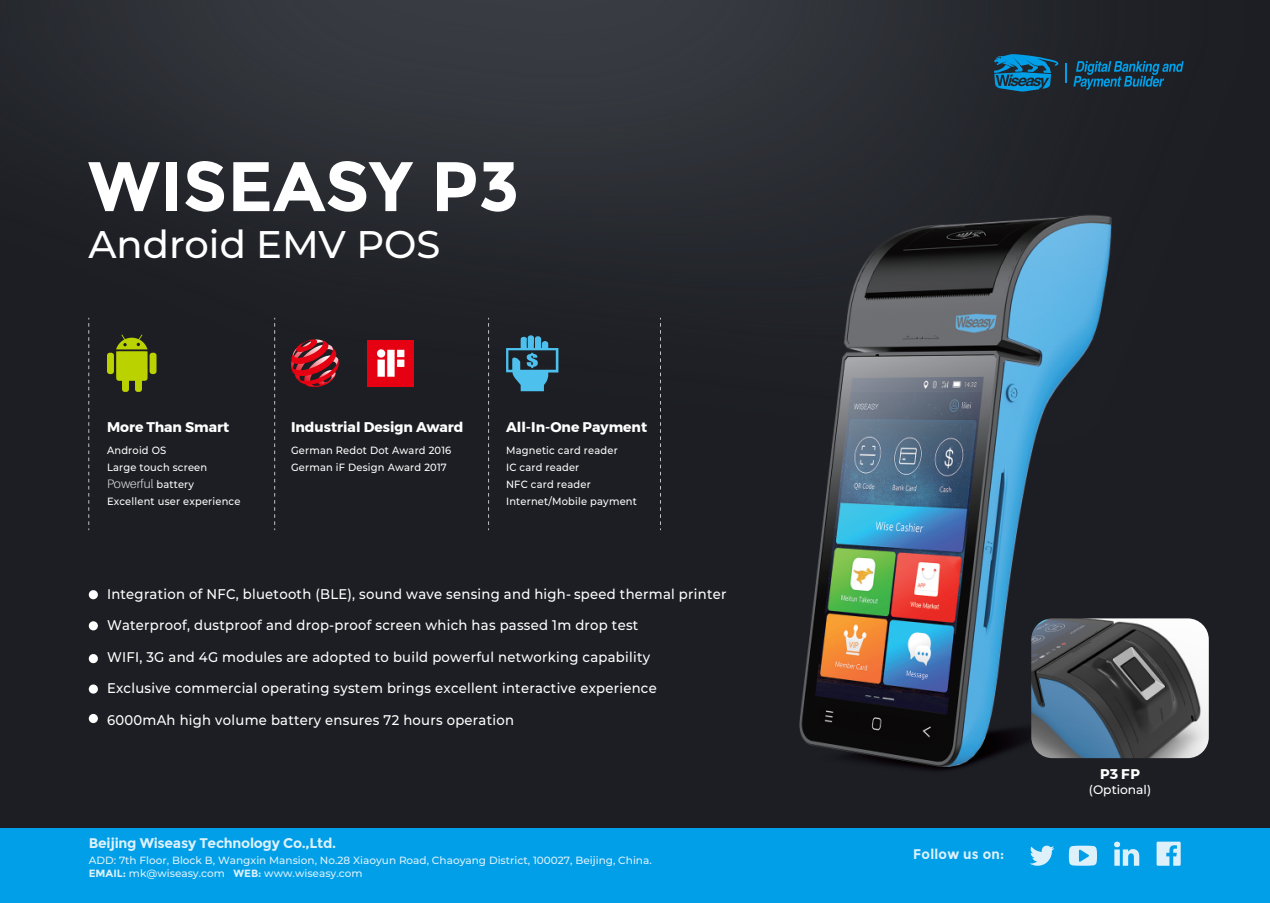
<style>
.page{position:relative;width:1270px;height:903px;background:#fff}
.page>*{position:absolute;margin:0;border:0;box-sizing:border-box;transform-origin:0 0}
.t1{font:700 70px "Montserrat";color:#fff}
.t2{font:500 38.5px "Montserrat";color:#fff}
.t3{font:500 14px "Montserrat";letter-spacing:.02em;color:#fff;scale:.94 1}
.t4{font:700 14px "Montserrat";color:#fff}
.t5{font:700 14px "Montserrat";letter-spacing:-.02em;color:#def1fb}
.t6{font:700 14px "Montserrat";letter-spacing:.02em;color:#def1fb;scale:.94 1}
.t7{font:300 12.25px "Aileron";color:#dbdcdc}
.t8{font:500 12.25px "Montserrat";color:#fff}
.t9{font:500 10.5px/17px "Montserrat";letter-spacing:.02em;color:#fff;scale:.94 1}
.t10{font:500 10.5px/13.1px "Montserrat";color:#def1fb}
.s1{font-family:"Montserrat";font-weight:500;font-size:10.5px;color:#fff}
.s2{font-weight:700}
</style>
<div class="page">
<img style="left:0;top:0;width:1270px;height:828px">
<svg style="left:291px;top:339px;width:48px;height:48px;background:#912530"></svg>
<div style="left:122px;top:378px;width:7px;height:14px;background:#bad200;border-radius:3px"></div>
<div style="left:135px;top:378px;width:7px;height:14px;background:#bad200;border-radius:3px"></div>
<div style="left:150px;top:353px;width:7px;height:21px;background:#bad200;border-radius:3px"></div>
<div style="left:107px;top:353px;width:7px;height:21px;background:#bad200;border-radius:3px"></div>
<svg style="left:116px;top:334px;width:32px;height:47px;background:#99ac07"></svg>
<svg style="left:506px;top:335px;width:52px;height:56px;background:#32687f"></svg>
<div style="left:368px;top:340px;width:46px;height:46px;background:#e50012"></div>
<svg style="left:377px;top:349px;width:27px;height:28px"></svg>
<svg style="left:1073px;top:61px;width:111px;height:29px;background:#154660"></svg>
<svg style="left:994px;top:54px;width:65px;height:38px;background:#116189"></svg>
<svg style="left:1066px;top:63px;width:1px;height:20px"></svg>
<svg style="left:88px;top:318px;width:1px;height:212px"></svg>
<svg style="left:274px;top:318px;width:1px;height:212px"></svg>
<svg style="left:488px;top:318px;width:1px;height:212px"></svg>
<svg style="left:660px;top:318px;width:1px;height:212px"></svg>
<div style="left:89px;top:590px;width:9px;height:9px;background:#fff;border-radius:50%"></div>
<div style="left:89px;top:621px;width:9px;height:9px;background:#fff;border-radius:50%"></div>
<div style="left:89px;top:654px;width:9px;height:9px;background:#fff;border-radius:50%"></div>
<div style="left:89px;top:684px;width:9px;height:10px;background:#fff;border-radius:50%"></div>
<div style="left:89px;top:714px;width:9px;height:9px;background:#fff;border-radius:50%"></div>
<img style="left:1031px;top:618px;width:178px;height:140px">
<div style="left:0;top:828px;width:1270px;height:75px;background:#009fe8"></div>
<svg style="left:1114px;top:841px;width:25px;height:25px"></svg>
<svg style="left:1157px;top:841px;width:24px;height:25px"></svg>
<svg style="left:1069px;top:846px;width:28px;height:20px"></svg>
<svg style="left:1030px;top:846px;width:24px;height:20px"></svg>
<h1 class="t1" style="left:88px;top:145px;width:433px">WISEASY P3</h1>
<h2 class="t2" style="left:88px;top:217px;width:354px">Android EMV POS</h2>
<p class="t4" style="left:107px;top:416px;width:124px">More Than Smart</p>
<p class="t9" style="left:107px;top:441px;width:108px">Android OS<br>Large touch screen</p>
<p class="t7" style="left:107px;top:477px;width:89px">Powerful <span class="s1">battery</span></p>
<p class="t9" style="left:107px;top:492px;width:144px">Excellent user experience</p>
<p class="t4" style="left:291px;top:416px;width:174px">Industrial Design Award</p>
<p class="t9" style="left:291px;top:441px;width:172px">German Redot Dot Award 2016<br>German iF Design Award 2017</p>
<p class="t4" style="left:506px;top:416px;width:143px">All-In-One Payment</p>
<p class="t9" style="left:506px;top:441px;width:141px">Magnetic card reader<br>IC card reader<br>NFC card reader<br>Internet/Mobile payment</p>
<p class="t3" style="left:107px;top:584px;width:661px">Integration of NFC, bluetooth (BLE), sound wave sensing and high- speed thermal printer</p>
<p class="t3" style="left:107px;top:615px;width:567px">Waterproof, dustproof and drop-proof screen which has passed 1m drop test</p>
<p class="t3" style="left:107px;top:647px;width:579px">WIFI, 3G and 4G modules are adopted to build powerful networking capability</p>
<p class="t3" style="left:107px;top:678px;width:586px">Exclusive commercial operating system brings excellent interactive experience</p>
<p class="t3" style="left:107px;top:710px;width:434px">6000mAh high volume battery ensures 72 hours operation</p>
<p class="t5" style="left:89px;top:834px;width:249px">Beijing Wiseasy Technology Co.,Ltd.</p>
<p class="t10" style="left:89px;top:853px;width:564px">ADD: 7th Floor, Block B, Wangxin Mansion, No.28 Xiaoyun Road, Chaoyang District, 100027, Beijing, China.<br><span class="s2">EMAIL:</span> mk@wiseasy.com <span class="s2">WEB:</span> www.wiseasy.com</p>
<p class="t6" style="left:913px;top:845px;width:99px">Follow us on:</p>
<p class="t4" style="left:1100px;top:763px;width:41px">P3 FP</p>
<p class="t8" style="left:1089px;top:781px;width:64px">(Optional)</p>
</div>
